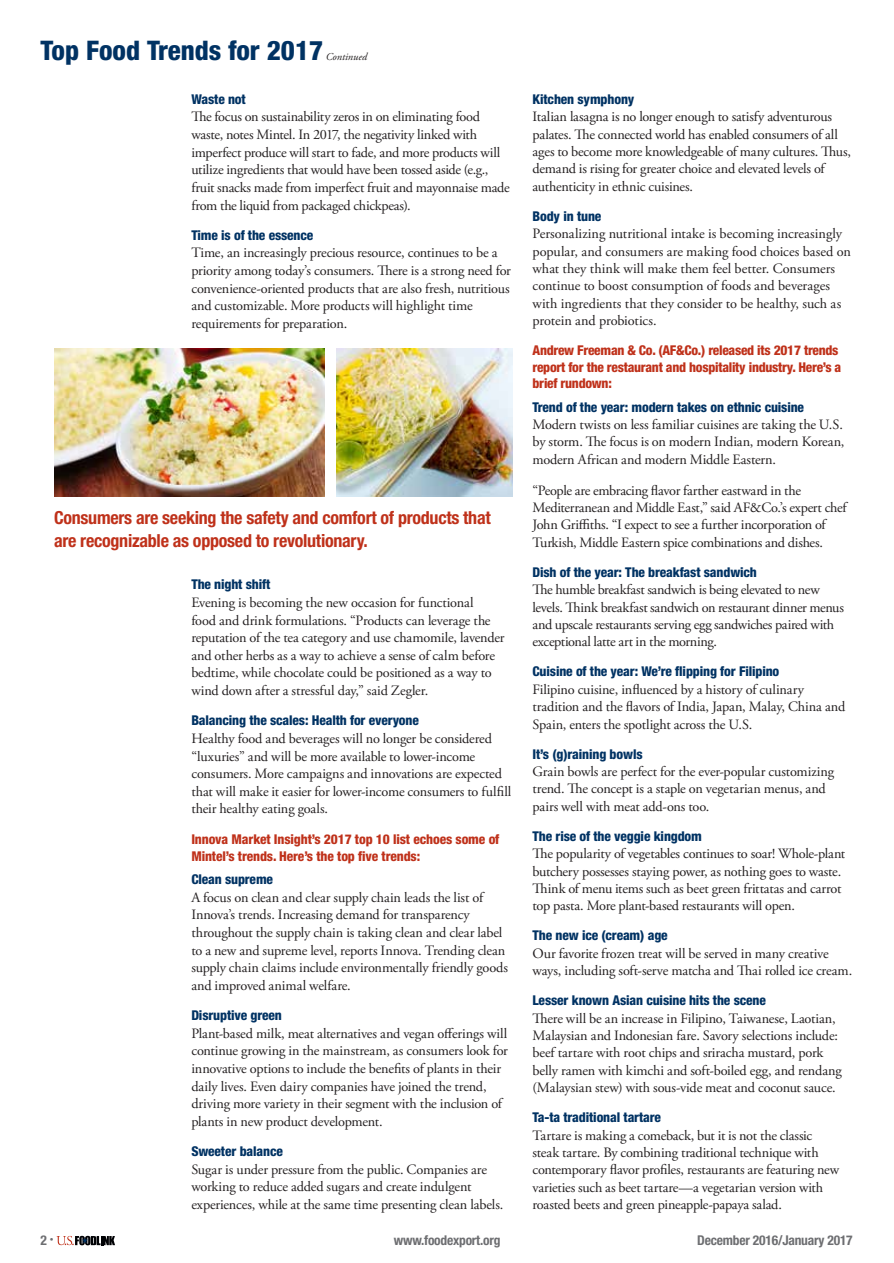
<style>
.page{position:relative;width:894px;height:1263px;background:#fff}
.page>*{position:absolute;margin:0;border:0;box-sizing:border-box;transform-origin:0 0}
.t1{font:800 condensed 27px "Helvetica Neue LT Std";color:#003263}
.t2{font:700 condensed 18px/22.5px "Helvetica Neue LT Std";letter-spacing:-.015em;color:#bf311a}
.t3{font:14.25px/17.4px "Adobe Garamond Pro";letter-spacing:-.015em;color:#231f20}
.t4{font:800 condensed 13.5px "Helvetica Neue LT Std";letter-spacing:-.01em;color:#003263}
.t5{font:800 condensed 13.5px/16.6px "Helvetica Neue LT Std";letter-spacing:-.02em;color:#bf311a}
.t6{font:700 condensed 13.5px "Helvetica Neue LT Std";letter-spacing:-.015em;color:#6d6e71}
.t7{font:italic 10.5px "Adobe Garamond Pro";color:#231f20}
</style>
<div class="page">
<svg style="left:56px;top:1235px;width:59px;height:10px"></svg>
<img style="left:336px;top:348px;width:176px;height:148px">
<img style="left:54px;top:348px;width:270px;height:148px">
<h1 class="t1" style="left:40px;top:33px;width:284px">Top Food Trends for 2017</h1>
<p class="t7" style="left:325px;top:50px;width:43px">Continued</p>
<p class="t4" style="left:191px;top:91px;width:56px">Waste not</p>
<p class="t3" style="left:191px;top:109px;width:320px">The focus on sustainability zeros in on eliminating food waste, notes Mintel. In 2017, the negativity linked with imperfect produce will start to fade, and more products will utilize ingredients that would have been tossed aside (e.g., fruit snacks made from imperfect fruit and mayonnaise made from the liquid from packaged chickpeas).</p>
<p class="t4" style="left:191px;top:227px;width:123px">Time is of the essence</p>
<p class="t3" style="left:191px;top:245px;width:321px">Time, an increasingly precious resource, continues to be a priority among today’s consumers. There is a strong need for convenience-oriented products that are also fresh, nutritious and customizable. More products will highlight time requirements for preparation.</p>
<p class="t2" style="left:54px;top:506px;width:438px">Consumers are seeking the safety and comfort of products that are recognizable as opposed to revolutionary.</p>
<p class="t4" style="left:191px;top:576px;width:80px">The night shift</p>
<p class="t3" style="left:191px;top:594px;width:314px">Evening is becoming the new occasion for functional<br>food and drink formulations. “Products can leverage the reputation of the tea category and use chamomile, lavender and other herbs as a way to achieve a sense of calm before bedtime, while chocolate could be positioned as a way to wind down after a stressful day,” said Zegler.</p>
<p class="t4" style="left:191px;top:712px;width:229px">Balancing the scales: Health for everyone</p>
<p class="t3" style="left:191px;top:730px;width:321px">Healthy food and beverages will no longer be considered “luxuries” and will be more available to lower-income consumers. More campaigns and innovations are expected that will make it easier for lower-income consumers to fulfill their healthy eating goals.</p>
<p class="t5" style="left:191px;top:830px;width:309px">Innova Market Insight’s 2017 top 10 list echoes some of<br>Mintel’s trends. Here’s the top five trends:</p>
<p class="t4" style="left:191px;top:871px;width:83px">Clean supreme</p>
<p class="t3" style="left:191px;top:889px;width:318px">A focus on clean and clear supply chain leads the list of Innova’s trends. Increasing demand for transparency throughout the supply chain is taking clean and clear label to a new and supreme level, reports Innova. Trending clean supply chain claims include environmentally friendly goods and improved animal welfare.</p>
<p class="t4" style="left:191px;top:1007px;width:92px">Disruptive green</p>
<p class="t3" style="left:191px;top:1025px;width:318px">Plant-based milk, meat alternatives and vegan offerings will continue growing in the mainstream, as consumers look for innovative options to include the benefits of plants in their daily lives. Even dairy companies have joined the trend, driving more variety in their segment with the inclusion of plants in new product development.</p>
<p class="t4" style="left:191px;top:1143px;width:93px">Sweeter balance</p>
<p class="t3" style="left:191px;top:1161px;width:313px">Sugar is under pressure from the public. Companies are working to reduce added sugars and create indulgent experiences, while at the same time presenting clean labels.</p>
<p class="t4" style="left:532px;top:91px;width:103px">Kitchen symphony</p>
<p class="t3" style="left:532px;top:108px;width:320px">Italian lasagna is no longer enough to satisfy adventurous palates. The connected world has enabled consumers of all ages to become more knowledgeable of many cultures. Thus, demand is rising for greater choice and elevated levels of authenticity in ethnic cuisines.</p>
<p class="t4" style="left:532px;top:208px;width:70px">Body in tune</p>
<p class="t3" style="left:532px;top:225px;width:320px">Personalizing nutritional intake is becoming increasingly popular, and consumers are making food choices based on what they think will make them feel better. Consumers continue to boost consumption of foods and beverages with ingredients that they consider to be healthy, such as protein and probiotics.</p>
<p class="t5" style="left:532px;top:342px;width:310px">Andrew Freeman &amp; Co. (AF&amp;Co.) released its 2017 trends report for the restaurant and hospitality industry. Here’s a brief rundown:</p>
<p class="t4" style="left:532px;top:398px;width:273px">Trend of the year: modern takes on ethnic cuisine</p>
<p class="t3" style="left:532px;top:416px;width:313px;text-align:justify">Modern twists on less familiar cuisines are taking the U.S. by storm. The focus is on modern Indian, modern Korean, modern African and modern Middle Eastern.</p>
<p class="t3" style="left:532px;top:482px;width:315px">“People are embracing flavor farther eastward in the Mediterranean and Middle East,” said AF&amp;Co.’s expert chef John Griffiths. “I expect to see a further incorporation of Turkish, Middle Eastern spice combinations and dishes.</p>
<p class="t4" style="left:532px;top:563px;width:226px">Dish of the year: The breakfast sandwich</p>
<p class="t3" style="left:532px;top:581px;width:313px">The humble breakfast sandwich is being elevated to new levels. Think breakfast sandwich on restaurant dinner menus and upscale restaurants serving egg sandwiches paired with exceptional latte art in the morning.</p>
<p class="t4" style="left:532px;top:663px;width:248px">Cuisine of the year: We’re flipping for Filipino</p>
<p class="t3" style="left:532px;top:681px;width:314px">Filipino cuisine, influenced by a history of culinary tradition and the flavors of India, Japan, Malay, China and<br>Spain, enters the spotlight across the U.S.</p>
<p class="t4" style="left:532px;top:745px;width:111px">It’s (g)raining bowls</p>
<p class="t3" style="left:532px;top:763px;width:303px">Grain bowls are perfect for the ever-popular customizing trend. The concept is a staple on vegetarian menus, and pairs well with meat add-ons too.</p>
<p class="t4" style="left:532px;top:827px;width:171px">The rise of the veggie kingdom</p>
<p class="t3" style="left:532px;top:845px;width:314px">The popularity of vegetables continues to soar! Whole-plant butchery possesses staying power, as nothing goes to waste.<br>Think of menu items such as beet green frittatas and carrot top pasta. More plant-based restaurants will open.</p>
<p class="t4" style="left:532px;top:927px;width:137px">The new ice (cream) age</p>
<p class="t3" style="left:532px;top:945px;width:321px">Our favorite frozen treat will be served in many creative ways, including soft-serve matcha and Thai rolled ice cream.</p>
<p class="t4" style="left:532px;top:992px;width:235px">Lesser known Asian cuisine hits the scene</p>
<p class="t3" style="left:532px;top:1010px;width:311px">There will be an increase in Filipino, Taiwanese, Laotian, Malaysian and Indonesian fare. Savory selections include: beef tartare with root chips and sriracha mustard, pork belly ramen with kimchi and soft-boiled egg, and rendang (Malaysian stew) with sous-vide meat and coconut sauce.</p>
<p class="t4" style="left:532px;top:1109px;width:130px">Ta-ta traditional tartare</p>
<p class="t3" style="left:532px;top:1126px;width:308px">Tartare is making a comeback, but it is not the classic steak tartare. By combining traditional technique with contemporary flavor profiles, restaurants are featuring new varieties such as beet tartare—a vegetarian version with roasted beets and green pineapple-papaya salad.</p>
<p class="t6" style="left:40px;top:1232px;width:15px">2 <sup>•</sup></p>
<p class="t6" style="left:393px;top:1232px;width:108px">www.foodexport.org</p>
<p class="t6" style="left:697px;top:1232px;width:157px">December 2016/January 2017</p>
</div>
